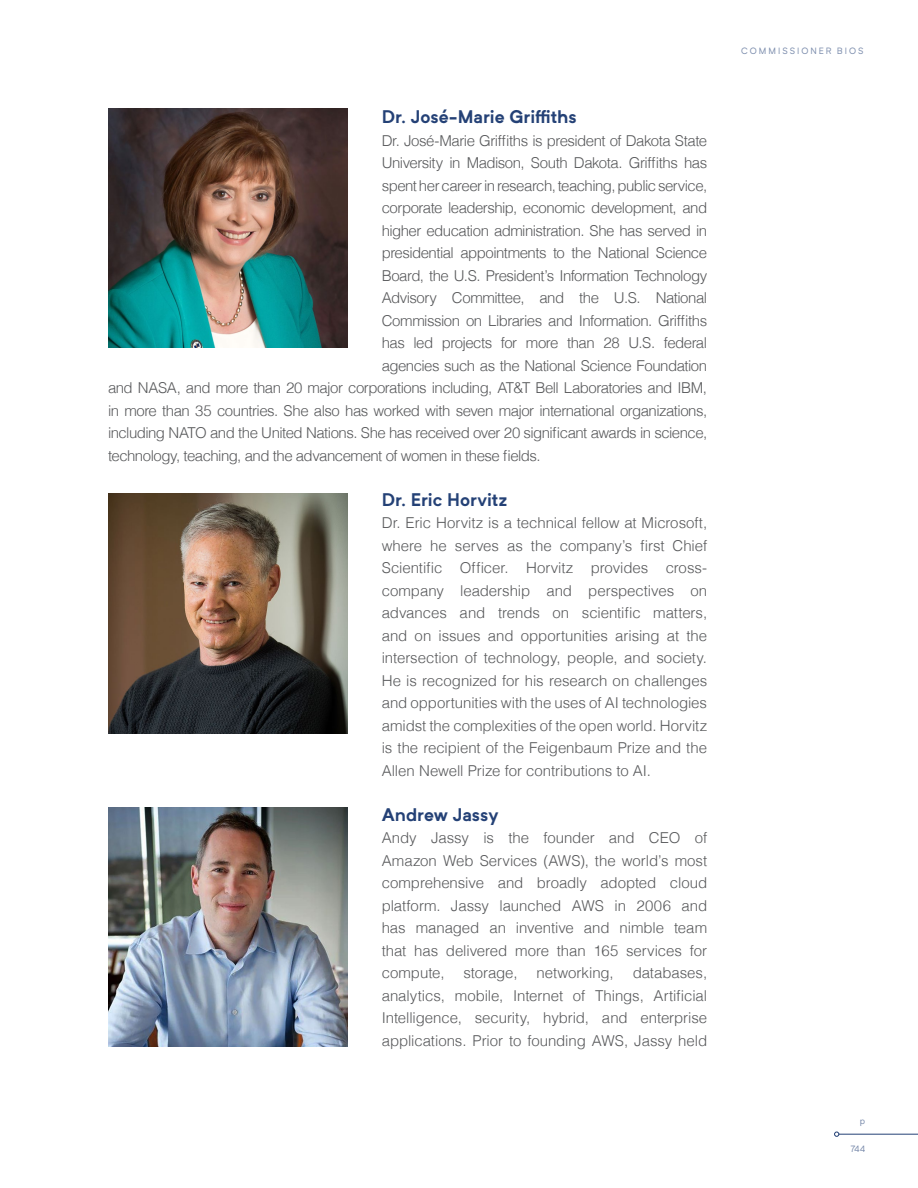
<style>
.page{position:relative;width:918px;height:1188px;background:#fff}
.page>*{position:absolute;margin:0;border:0;box-sizing:border-box;transform-origin:0 0}
.t1{font:700 18px "Neutrif Pro";color:#244176}
.t2{font:300 15px/22.5px "Helvetica";letter-spacing:-.035em;color:#58595b;text-align:justify}
.t3{font:300 15px "Helvetica";letter-spacing:-.005em;color:#58595b}
.t4{font:300 15px "Helvetica";letter-spacing:-.01em;color:#58595b}
.t5{font:9px "Neutrif Pro";letter-spacing:.225em;color:#7c8dad}
</style>
<div class="page">
<svg style="left:834px;top:1132px;width:5px;height:5px"></svg>
<hr style="left:839px;top:1134px;width:79px;height:1px;background:#244176">
<img style="left:108px;top:807px;width:240px;height:240px">
<img style="left:108px;top:108px;width:240px;height:240px">
<img style="left:108px;top:494px;width:240px;height:240px">
<p class="t1" style="left:382px;top:105px;width:197px">Dr. José-Marie Griffiths</p>
<p class="t2" style="left:382px;top:128px;width:327px">Dr. José-Marie Griffiths is president of Dakota State</p>
<p class="t2" style="left:382px;top:151px;width:327px">University in Madison, South Dakota. Griffiths has</p>
<p class="t2" style="left:382px;top:173px;width:327px">spent her career in research, teaching, public service,</p>
<p class="t2" style="left:382px;top:196px;width:327px">corporate leadership, economic development, and</p>
<p class="t2" style="left:382px;top:218px;width:327px">higher education administration. She has served in</p>
<p class="t2" style="left:382px;top:241px;width:327px">presidential appointments to the National Science</p>
<p class="t2" style="left:382px;top:263px;width:327px">Board, the U.S. President’s Information Technology</p>
<p class="t2" style="left:382px;top:286px;width:327px">Advisory Committee, and the U.S. National</p>
<p class="t2" style="left:382px;top:308px;width:327px">Commission on Libraries and Information. Griffiths</p>
<p class="t2" style="left:382px;top:331px;width:327px">has led projects for more than 28 U.S. federal</p>
<p class="t2" style="left:382px;top:353px;width:327px">agencies such as the National Science Foundation</p>
<p class="t2" style="left:108px;top:376px;width:601px">and NASA, and more than 20 major corporations including, AT&amp;T Bell Laboratories and IBM,</p>
<p class="t2" style="left:108px;top:398px;width:601px">in more than 35 countries. She also has worked with seven major international organizations,</p>
<p class="t2" style="left:108px;top:421px;width:601px">including NATO and the United Nations. She has received over 20 significant awards in science,</p>
<p class="t2" style="left:108px;top:443px;width:434px">technology, teaching, and the advancement of women in these fields.</p>
<p class="t1" style="left:382px;top:487px;width:127px">Dr. Eric Horvitz</p>
<p class="t2" style="left:382px;top:511px;width:327px">Dr. Eric Horvitz is a technical fellow at Microsoft, where he serves as the company’s first Chief Scientific Officer. Horvitz provides cross&shy;company leadership and perspectives on advances and trends on scientific matters, and on issues and opportunities arising at the intersection of technology, people, and society.<br>He is recognized for his research on challenges and opportunities with the uses of AI technologies amidst the complexities of the open world. Horvitz is the recipient of the Feigenbaum Prize and the Allen Newell Prize for contributions to AI.</p>
<p class="t1" style="left:382px;top:802px;width:118px">Andrew Jassy</p>
<p class="t2" style="left:382px;top:826px;width:327px">Andy Jassy is the founder and CEO of Amazon Web Services (AWS), the world’s most comprehensive and broadly adopted cloud platform. Jassy launched AWS in 2006 and has managed an inventive and nimble team that has delivered more than 165 services for compute,</p>
<p class="t2" style="left:382px;top:961px;width:327px;text-indent:251px">databases, analytics, mobile, Internet of Things, Artificial Intelligence, security, hybrid, and enterprise applications. Prior to founding AWS, Jassy held</p>
<p class="t4" style="left:464px;top:960px;width:55px">storage,</p>
<p class="t3" style="left:537px;top:960px;width:79px">networking,</p>
<p class="t5" style="left:741px;top:45px;width:124px">COMMISSIONER BIOS</p>
<p class="t5" style="left:860px;top:1115px;width:7px">p</p>
<p class="t5" style="left:851px;top:1143px;width:16px">744</p>
</div>
